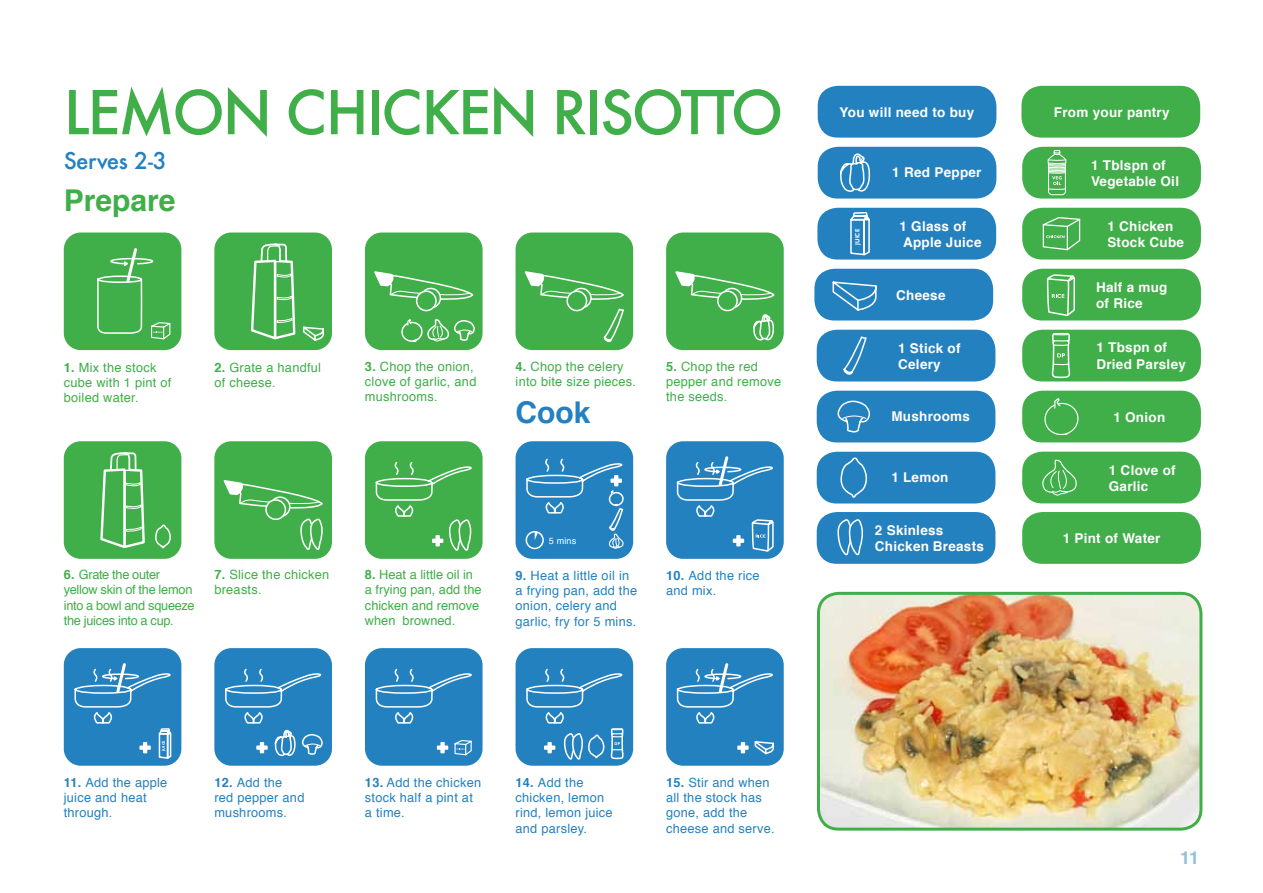
<style>
.page{position:relative;width:1263px;height:893px;background:#fff}
.page>*{position:absolute;margin:0;border:0;box-sizing:border-box;transform-origin:0 0}
.t1{font:500 58.8px "Futura";letter-spacing:-.04em;color:#40ae49}
.t2{font:700 30px "Helvetica";color:#40ae49}
.t3{font:700 30px "Helvetica";color:#2481c0}
.t4{font:500 22.5px "Futura";letter-spacing:-.03em;color:#2481c0}
.t5{font:700 18px "Helvetica";color:#92c0df}
.t6{font:700 13.5px/16.2px "Helvetica";letter-spacing:.02em;color:#fff}
.t7{font:12.75px/15.3px "Helvetica";letter-spacing:.02em;color:#2481c0}
.t8{font:12.75px/15.3px "Helvetica";letter-spacing:.02em;color:#40ae49}
.t9{font:12.75px/15.3px "Helvetica";letter-spacing:-.02em;color:#40ae49}
.t10{font:12.75px/15.3px "Helvetica";color:#40ae49}
.t11{font:9px "Helvetica";color:#fff}
.t12{font:700 6.15px "Gill Sans";color:#fff;scale:.88 1}
.t13{font:700 3.75px "Gill Sans";color:#fff}
.s1{font-weight:700}
</style>
<div class="page">
<img style="left:818px;top:593px;width:383px;height:234px">
<div style="left:817px;top:592px;width:385px;height:239px;border:3px solid #40ae49;border-radius:20px"></div>
<div style="left:818px;top:86px;width:178px;height:52px;background:#2481c0;border-radius:20px"></div>
<div style="left:1021px;top:86px;width:179px;height:52px;background:#40ae49;border-radius:20px"></div>
<div style="left:818px;top:147px;width:178px;height:52px;background:#2481c0;border-radius:20px"></div>
<div style="left:1022px;top:147px;width:179px;height:52px;background:#40ae49;border-radius:20px"></div>
<svg style="left:1047px;top:150px;width:20px;height:46px"></svg>
<div style="left:1022px;top:391px;width:179px;height:51px;background:#40ae49;border-radius:20px"></div>
<svg style="left:1044px;top:398px;width:35px;height:37px"></svg>
<div style="left:1022px;top:452px;width:179px;height:51px;background:#40ae49;border-radius:20px"></div>
<svg style="left:1042px;top:459px;width:35px;height:37px"></svg>
<div style="left:1022px;top:208px;width:179px;height:52px;background:#40ae49;border-radius:20px"></div>
<svg style="left:1042px;top:217px;width:39px;height:34px"></svg>
<div style="left:1022px;top:512px;width:179px;height:52px;background:#40ae49;border-radius:20px"></div>
<div style="left:817px;top:208px;width:179px;height:52px;background:#2481c0;border-radius:20px"></div>
<svg style="left:850px;top:212px;width:20px;height:44px"></svg>
<div style="left:814px;top:269px;width:179px;height:51px;background:#2481c0;border-radius:20px"></div>
<svg style="left:832px;top:281px;width:45px;height:30px"></svg>
<svg style="left:840px;top:153px;width:29px;height:39px"></svg>
<div style="left:817px;top:330px;width:178px;height:51px;background:#2481c0;border-radius:20px"></div>
<svg style="left:843px;top:337px;width:24px;height:38px"></svg>
<div style="left:817px;top:391px;width:178px;height:51px;background:#2481c0;border-radius:20px"></div>
<svg style="left:831px;top:400px;width:40px;height:43px"></svg>
<div style="left:817px;top:452px;width:178px;height:51px;background:#2481c0;border-radius:20px"></div>
<svg style="left:840px;top:457px;width:28px;height:41px"></svg>
<div style="left:817px;top:512px;width:178px;height:52px;background:#2481c0;border-radius:20px"></div>
<svg style="left:837px;top:519px;width:26px;height:37px"></svg>
<div style="left:1022px;top:269px;width:179px;height:51px;background:#40ae49;border-radius:20px"></div>
<div style="left:1022px;top:330px;width:179px;height:51px;background:#40ae49;border-radius:20px"></div>
<svg style="left:1046px;top:274px;width:35px;height:105px"></svg>
<div style="left:214px;top:232px;width:118px;height:118px;background:#40ae49;border-radius:17px"></div>
<svg style="left:251px;top:243px;width:73px;height:98px"></svg>
<div style="left:64px;top:441px;width:117px;height:118px;background:#40ae49;border-radius:17px"></div>
<svg style="left:100px;top:452px;width:45px;height:97px"></svg>
<svg style="left:155px;top:524px;width:16px;height:25px"></svg>
<div style="left:365px;top:232px;width:117px;height:118px;background:#40ae49;border-radius:17px"></div>
<svg style="left:374px;top:271px;width:100px;height:33px"></svg>
<svg style="left:421px;top:288px;width:19px;height:20px"></svg>
<div style="left:420px;top:288px;width:21px;height:20px;border:2px solid #fff;border-radius:50%"></div>
<div style="left:417px;top:291px;width:19px;height:20px;background:#40ae49;border-radius:50%"></div>
<div style="left:416px;top:290px;width:21px;height:21px;border:2px solid #fff;border-radius:50%"></div>
<svg style="left:401px;top:319px;width:74px;height:24px"></svg>
<div style="left:515px;top:232px;width:118px;height:118px;background:#40ae49;border-radius:17px"></div>
<svg style="left:524px;top:271px;width:100px;height:71px"></svg>
<div style="left:666px;top:232px;width:118px;height:118px;background:#40ae49;border-radius:17px"></div>
<svg style="left:675px;top:271px;width:100px;height:33px"></svg>
<svg style="left:722px;top:288px;width:19px;height:20px"></svg>
<div style="left:721px;top:288px;width:21px;height:20px;border:2px solid #fff;border-radius:50%"></div>
<div style="left:718px;top:291px;width:19px;height:20px;background:#40ae49;border-radius:50%"></div>
<div style="left:717px;top:290px;width:21px;height:21px;border:2px solid #fff;border-radius:50%"></div>
<svg style="left:753px;top:314px;width:21px;height:27px"></svg>
<div style="left:214px;top:441px;width:118px;height:118px;background:#40ae49;border-radius:17px"></div>
<svg style="left:223px;top:480px;width:100px;height:70px"></svg>
<div style="left:365px;top:441px;width:117px;height:118px;background:#40ae49;border-radius:17px"></div>
<svg style="left:375px;top:462px;width:97px;height:89px"></svg>
<div style="left:64px;top:232px;width:117px;height:118px;background:#40ae49;border-radius:17px"></div>
<svg style="left:97px;top:248px;width:74px;height:92px"></svg>
<div style="left:666px;top:441px;width:118px;height:118px;background:#2481c0;border-radius:17px"></div>
<svg style="left:676px;top:456px;width:104px;height:103px"></svg>
<div style="left:64px;top:648px;width:117px;height:118px;background:#2481c0;border-radius:17px"></div>
<svg style="left:74px;top:663px;width:98px;height:96px"></svg>
<div style="left:214px;top:648px;width:118px;height:118px;background:#2481c0;border-radius:17px"></div>
<svg style="left:225px;top:668px;width:98px;height:89px"></svg>
<div style="left:365px;top:648px;width:117px;height:118px;background:#2481c0;border-radius:17px"></div>
<svg style="left:437px;top:742px;width:11px;height:11px"></svg>
<svg style="left:375px;top:668px;width:97px;height:56px"></svg>
<svg style="left:454px;top:740px;width:18px;height:16px"></svg>
<div style="left:515px;top:648px;width:118px;height:118px;background:#2481c0;border-radius:17px"></div>
<svg style="left:526px;top:668px;width:98px;height:92px"></svg>
<div style="left:666px;top:648px;width:118px;height:118px;background:#2481c0;border-radius:17px"></div>
<svg style="left:676px;top:663px;width:97px;height:61px"></svg>
<svg style="left:737px;top:741px;width:38px;height:14px"></svg>
<div style="left:515px;top:441px;width:118px;height:118px;background:#2481c0;border-radius:17px"></div>
<svg style="left:525px;top:458px;width:99px;height:92px"></svg>
<h1 class="t1" style="left:64px;top:72px;width:721px">LEMON CHICKEN RISOTTO</h1>
<h3 class="t4" style="left:64px;top:145px;width:105px">Serves 2-3</h3>
<h2 class="t2" style="left:64px;top:177px;width:113px">Prepare</h2>
<p class="t8" style="left:64px;top:360px;width:109px"><span class="s1">1.</span> Mix the stock cube with 1 pint of boiled water.</p>
<p class="t8" style="left:214px;top:360px;width:108px"><span class="s1">2.</span> Grate a handful of cheese.</p>
<p class="t8" style="left:365px;top:359px;width:113px"><span class="s1">3.</span> Chop the onion, clove of garlic, and mushrooms.</p>
<p class="t8" style="left:516px;top:359px;width:122px"><span class="s1">4.</span> Chop the celery into bite size pieces.</p>
<h2 class="t3" style="left:515px;top:389px;width:76px">Cook</h2>
<p class="t8" style="left:666px;top:359px;width:116px"><span class="s1">5.</span> Chop the red pepper and remove the seeds.</p>
<p class="t9" style="left:64px;top:567px;width:132px"><span class="s1">6.</span> Grate the outer yellow skin of the lemon into a bowl and squeeze the juices into a cup.</p>
<p class="t8" style="left:214px;top:567px;width:117px"><span class="s1">7.</span> Slice the chicken breasts.</p>
<p class="t10" style="left:365px;top:567px;width:118px"><span class="s1">8.</span> Heat a little oil in a frying pan, add the chicken and remove when browned.</p>
<p class="t11" style="left:549px;top:534px;width:29px">5 mins</p>
<p class="t7" style="left:516px;top:568px;width:123px"><span class="s1">9.</span> Heat a little oil in a frying pan, add the onion, celery and garlic, fry for 5 mins.</p>
<p class="t7" style="left:666px;top:568px;width:95px"><span class="s1">10.</span> Add the rice and mix.</p>
<p class="t13" style="left:161px;top:751px;width:12px;rotate:-90deg">JUICE</p>
<p class="t7" style="left:64px;top:775px;width:105px"><span class="s1">11.</span> Add the apple juice and heat through.</p>
<p class="t7" style="left:666px;top:775px;width:110px"><span class="s1">15.</span> Stir and when all the stock has gone, add the cheese and serve.</p>
<p class="t7" style="left:365px;top:775px;width:118px"><span class="s1">13.</span> Add the chicken stock half a pint at a time.</p>
<p class="t7" style="left:516px;top:775px;width:99px"><span class="s1">14.</span> Add the chicken, lemon rind, lemon juice and parsley.</p>
<p class="t7" style="left:214px;top:775px;width:92px"><span class="s1">12.</span> Add the red pepper and mushrooms.</p>
<p class="t6" style="left:839px;top:104px;width:136px">You will need to buy</p>
<p class="t6" style="left:1054px;top:104px;width:117px">From your pantry</p>
<p class="t6" style="left:892px;top:164px;width:91px">1 Red Pepper</p>
<p class="t6" style="left:1091px;top:157px;width:90px">1 Tblspn of<br>Vegetable Oil</p>
<p class="t6" style="left:899px;top:218px;width:68px">1 Glass of</p>
<p class="t12" style="left:854px;top:245px;width:19px;rotate:-90deg">JUICE</p>
<p class="t6" style="left:903px;top:234px;width:80px">Apple Juice</p>
<p class="t6" style="left:896px;top:287px;width:51px">Cheese</p>
<p class="t6" style="left:898px;top:340px;width:64px">1 Stick of<br>Celery</p>
<p class="t6" style="left:891px;top:408px;width:80px">Mushrooms</p>
<p class="t6" style="left:891px;top:469px;width:59px">1 Lemon</p>
<p class="t6" style="left:875px;top:522px;width:111px">2 Skinless<br>Chicken Breasts</p>
<p class="t6" style="left:1107px;top:218px;width:78px">1 Chicken<br>Stock Cube</p>
<p class="t6" style="left:1096px;top:279px;width:73px">Half a mug of Rice</p>
<p class="t6" style="left:1096px;top:340px;width:91px">1 Tbspn of<br>Dried Parsley</p>
<p class="t6" style="left:1113px;top:409px;width:53px">1 Onion</p>
<p class="t6" style="left:1109px;top:462px;width:68px">1 Clove of<br>Garlic</p>
<p class="t6" style="left:1063px;top:530px;width:99px">1 Pint of Water</p>
<h3 class="t5" style="left:1180px;top:843px;width:21px">11</h3>
</div>
